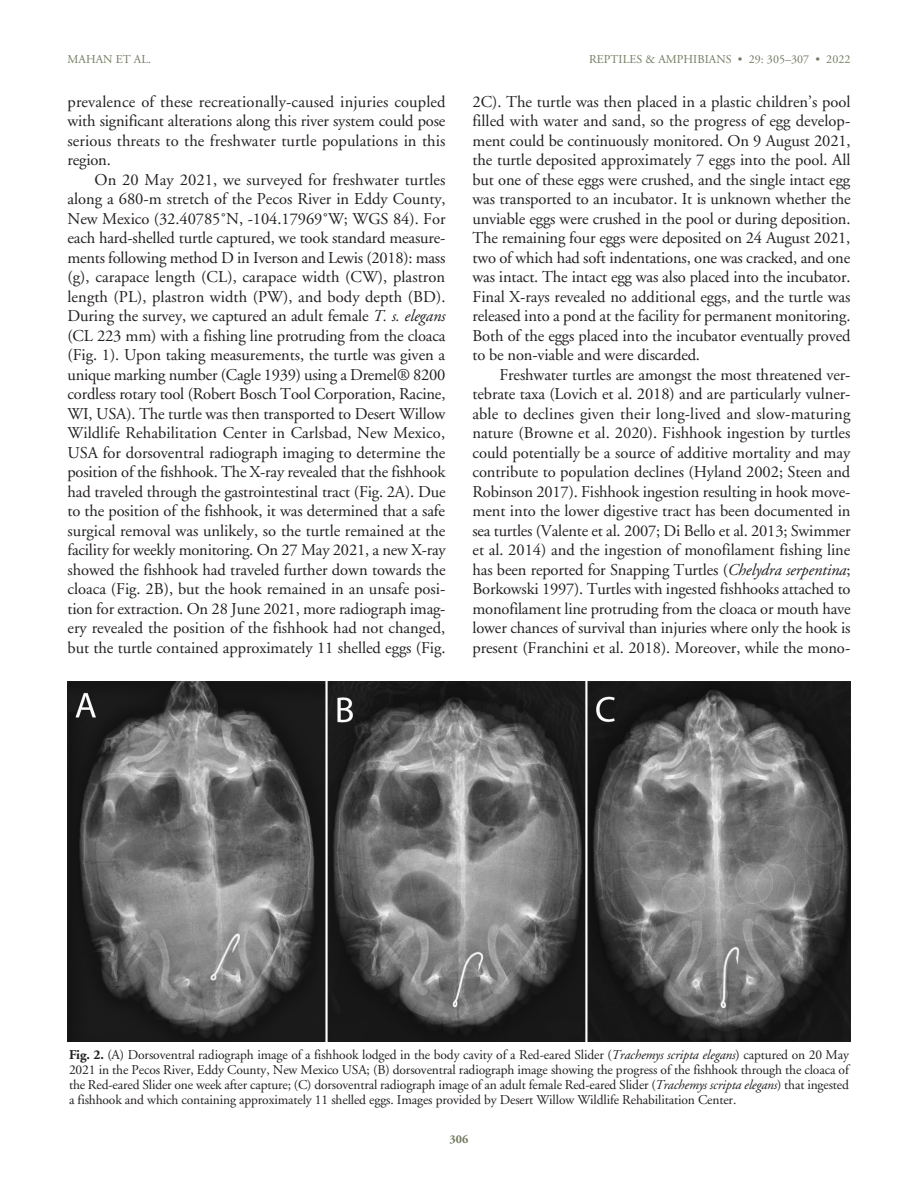
<style>
.page{position:relative;width:918px;height:1188px;background:#fff}
.page>*{position:absolute;margin:0;border:0;box-sizing:border-box;transform-origin:0 0}
.TEXT{font:16.5px/19.5px "Adobe Garamond";letter-spacing:-.005em;color:#231f20;text-align:justify}
.Figure_Caption{font:13.5px/15px "Adobe Garamond";letter-spacing:-.01em;color:#231f20;text-align:justify}
.t1{font:12px "Adobe Garamond";letter-spacing:.005em;color:#717a60}
.t2{font:700 12px "Adobe Garamond";color:#717a60}
.s1{font-style:italic}
.s2{font-weight:700}
</style>
<div class="page">
<img style="left:68px;top:681px;width:782px;height:360px">
<p class="t1" style="left:68px;top:53px;width:85px">MAHAN ET AL.</p>
<p class="t1" style="left:589px;top:53px;width:263px">REPTILES &amp; AMPHIBIANS • 29: 305–307 • 2022</p>
<p class="TEXT" style="left:68px;top:92px;width:380px">prevalence of these recreationally-caused injuries coupled with significant alterations along this river system could pose serious threats to the freshwater turtle populations in this region.</p>
<p class="TEXT" style="left:68px;top:170px;width:380px;text-indent:27px">On 20 May 2021, we surveyed for freshwater turtles along a 680-m stretch of the Pecos River in Eddy County, New Mexico (32.40785˚N, -104.17969˚W; WGS 84). For each hard-shelled turtle captured, we took standard measure&shy;ments following method D in Iverson and Lewis (2018): mass (g), carapace length (CL), carapace width (CW), plastron length (PL), plastron width (PW), and body depth (BD).<br>During the survey, we captured an adult female <span class="s1">T. s. elegans </span>(CL 223 mm) with a fishing line protruding from the cloaca (Fig. 1). Upon taking measurements, the turtle was given a unique marking number (Cagle 1939) using a Dremel® 8200 cordless rotary tool (Robert Bosch Tool Corporation, Racine, WI, USA). The turtle was then transported to Desert Willow Wildlife Rehabilitation Center in Carlsbad, New Mexico, USA for dorsoventral radiograph imaging to determine the position of the fishhook. The X-ray revealed that the fishhook had traveled through the gastrointestinal tract (Fig. 2A). Due to the position of the fishhook, it was determined that a safe surgical removal was unlikely, so the turtle remained at the facility for weekly monitoring. On 27 May 2021, a new X-ray showed the fishhook had traveled further down towards the cloaca (Fig. 2B), but the hook remained in an unsafe posi&shy;tion for extraction. On 28 June 2021, more radiograph imag&shy;ery revealed the position of the fishhook had not changed, but the turtle contained approximately 11 shelled eggs (Fig.</p>
<p class="TEXT" style="left:472px;top:92px;width:380px">2C). The turtle was then placed in a plastic children’s pool filled with water and sand, so the progress of egg develop&shy;ment could be continuously monitored. On 9 August 2021, the turtle deposited approximately 7 eggs into the pool. All but one of these eggs were crushed, and the single intact egg was transported to an incubator. It is unknown whether the unviable eggs were crushed in the pool or during deposition.<br>The remaining four eggs were deposited on 24 August 2021, two of which had soft indentations, one was cracked, and one was intact. The intact egg was also placed into the incubator.<br>Final X-rays revealed no additional eggs, and the turtle was released into a pond at the facility for permanent monitoring.<br>Both of the eggs placed into the incubator eventually proved to be non-viable and were discarded.</p>
<p class="TEXT" style="left:472px;top:365px;width:380px;text-indent:27px">Freshwater turtles are amongst the most threatened ver&shy;tebrate taxa (Lovich et al. 2018) and are particularly vulner&shy;able to declines given their long-lived and slow-maturing nature (Browne et al. 2020). Fishhook ingestion by turtles could potentially be a source of additive mortality and may contribute to population declines (Hyland 2002; Steen and Robinson 2017). Fishhook ingestion resulting in hook move&shy;ment into the lower digestive tract has been documented in sea turtles (Valente et al. 2007; Di Bello et al. 2013; Swimmer et al. 2014) and the ingestion of monofilament fishing line has been reported for Snapping Turtles (<span class="s1">Chelydra serpentina</span>; Borkowski 1997). Turtles with ingested fishhooks attached to monofilament line protruding from the cloaca or mouth have lower chances of survival than injuries where only the hook is present (Franchini et al. 2018). Moreover, while the mono-</p>
<p class="Figure_Caption" style="left:69px;top:1048px;width:782px"><span class="s2">Fig. 2.</span> (A) Dorsoventral radiograph image of a fishhook lodged in the body cavity of a Red-eared Slider (<span class="s1">Trachemys scripta elegans</span>) captured on 20 May 2021 in the Pecos River, Eddy County, New Mexico USA; (B) dorsoventral radiograph image showing the progress of the fishhook through the cloaca of the Red-eared Slider one week after capture; (C) dorsoventral radiograph image of an adult female Red-eared Slider (<span class="s1">Trachemys scripta elegans</span>) that ingested a fishhook and which containing approximately 11 shelled eggs. Images provided by Desert Willow Wildlife Rehabilitation Center.</p>
<p class="t2" style="left:450px;top:1132px;width:20px">306</p>
</div>
